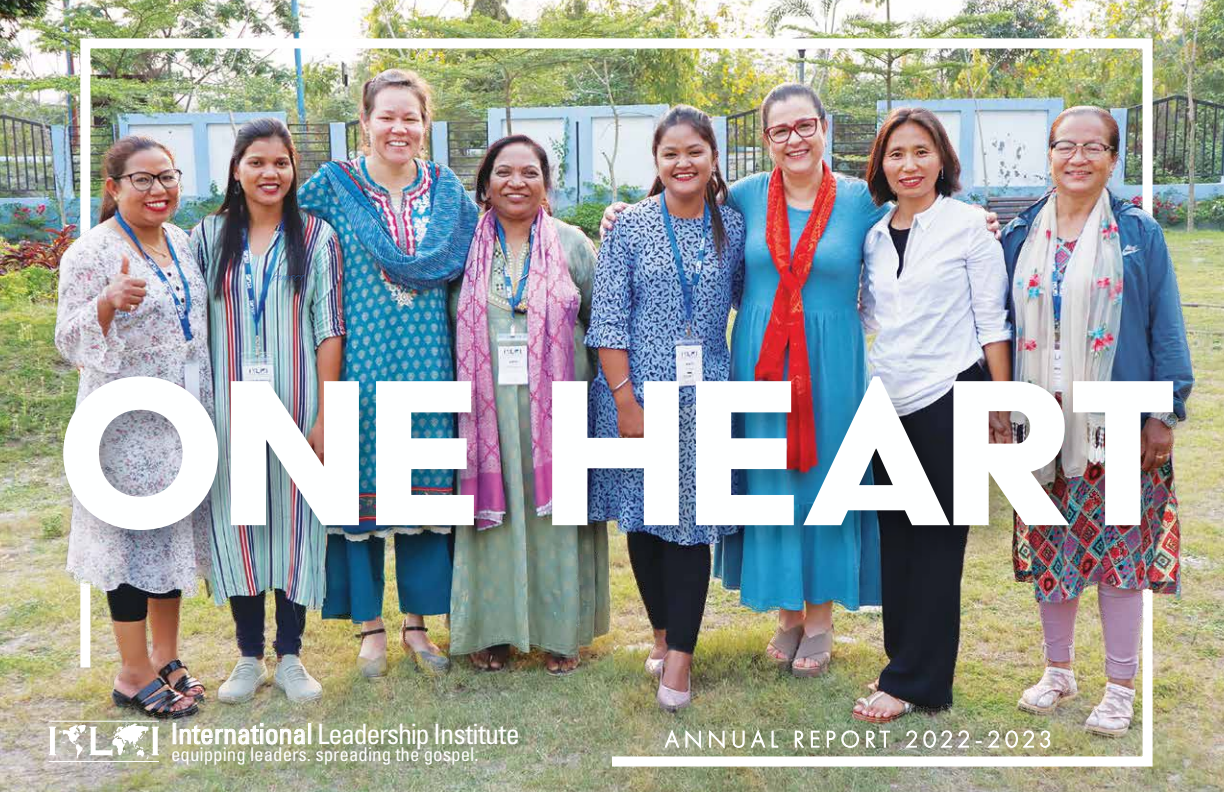
<style>
.page{position:relative;width:1224px;height:792px;background:#fff}
.page>*{position:absolute;margin:0;border:0;box-sizing:border-box;transform-origin:0 0}
.t1{font:240px "Acier BAT Text Solid";letter-spacing:-.025em;color:#feffff}
.t2{font:condensed 28.2px "Univers LT Std";letter-spacing:-.025em;color:#fff}
.t3{font:condensed 19px "Univers LT Std";color:#fff}
.t4{font:3px "Anitto";letter-spacing:-.1em;color:#3773ba}
</style>
<div class="page">
<img style="left:0;top:0;width:1224px;height:792px">
<img style="left:75px;top:33px;width:1083px;height:739px">
<img style="left:54px;top:60px;width:1140px;height:676px">
<img style="left:0;top:304px;width:1224px;height:318px">
<svg style="left:665px;top:729px;width:14px;height:19px"></svg>
<svg style="left:686px;top:730px;width:15px;height:19px"></svg>
<svg style="left:709px;top:730px;width:16px;height:19px"></svg>
<svg style="left:733px;top:731px;width:12px;height:17px"></svg>
<svg style="left:751px;top:729px;width:15px;height:19px"></svg>
<svg style="left:772px;top:731px;width:6px;height:17px"></svg>
<svg style="left:795px;top:731px;width:9px;height:17px"></svg>
<svg style="left:811px;top:731px;width:9px;height:17px"></svg>
<svg style="left:827px;top:730px;width:32px;height:18px"></svg>
<svg style="left:866px;top:731px;width:24px;height:17px"></svg>
<svg style="left:905px;top:730px;width:12px;height:18px"></svg>
<svg style="left:923px;top:730px;width:29px;height:18px"></svg>
<svg style="left:958px;top:730px;width:11px;height:18px"></svg>
<svg style="left:987px;top:730px;width:12px;height:18px"></svg>
<svg style="left:1005px;top:730px;width:29px;height:18px"></svg>
<svg style="left:1040px;top:730px;width:10px;height:18px"></svg>
<svg style="left:49px;top:723px;width:110px;height:36px"></svg>
<hr style="left:49px;top:721px;width:110px;height:1px;background:#fff">
<hr style="left:49px;top:761px;width:110px;height:1px;background:#fff">
<div style="left:173px;top:723px;width:3px;height:21px;border:1px solid #fff"></div>
<svg style="left:179px;top:723px;width:127px;height:22px;background:#c0c3ad"></svg>
<div style="left:308px;top:723px;width:3px;height:21px;border:1px solid #fff"></div>
<p class="t4" style="left:273px;top:276px;width:35px">CONNEC T</p>
<h1 class="t1" style="left:50px;top:326px;width:1129px">ONE HEART</h1>
<h2 class="t2" style="left:171px;top:716px;width:351px">International Leadership Institute</h2>
<p class="t3" style="left:171px;top:742px;width:309px">equipping leaders. spreading the gospel.</p>
</div>
